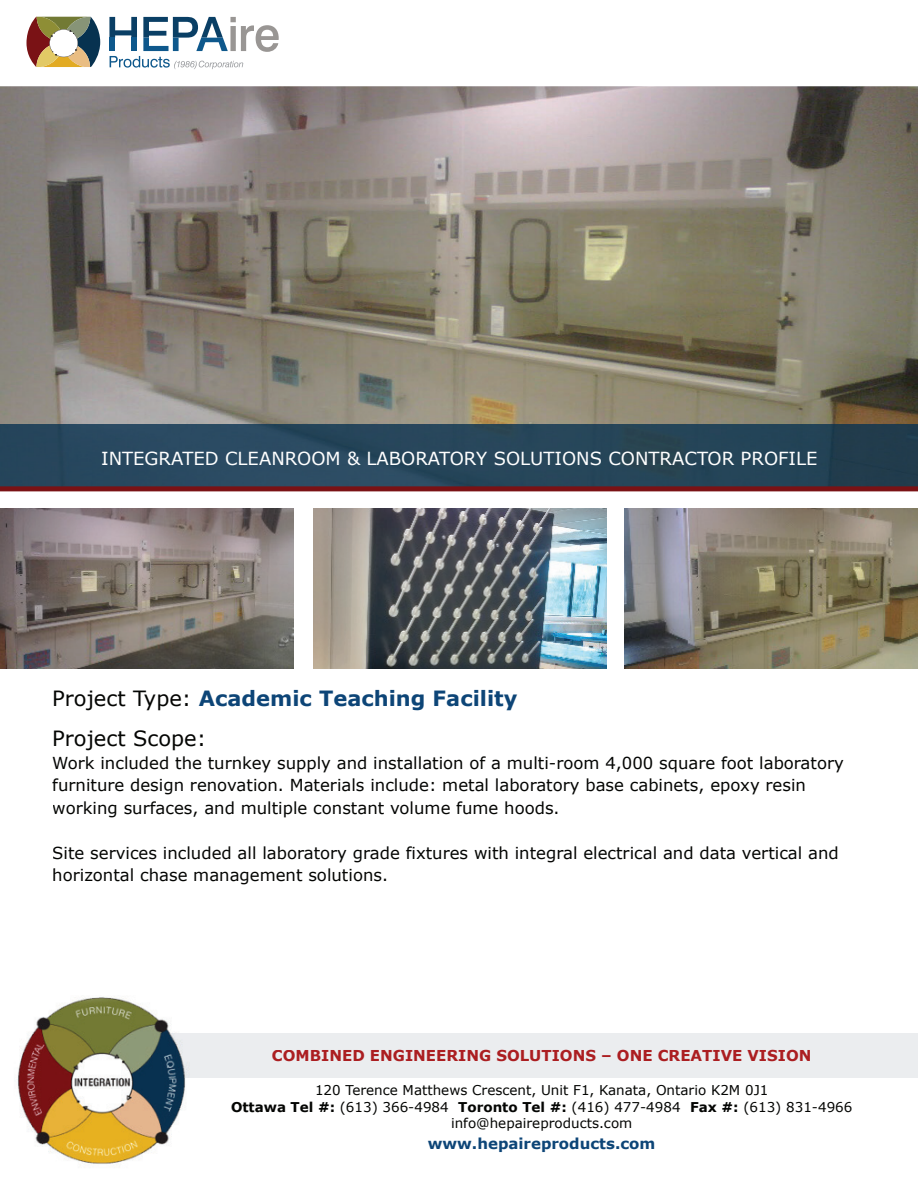
<style>
.page{position:relative;width:918px;height:1188px;background:#fff}
.page>*{position:absolute;margin:0;border:0;box-sizing:border-box;transform-origin:0 0}
.t1{font:21px/40.2px "Verdana";color:#040503}
.t2{font:18px "Verdana";color:#fff}
.t3{font:16.5px/22.5px "Verdana";color:#040503}
.t4{font:700 15px "Verdana";color:#ab1e21}
.t5{font:700 15px "Verdana";color:#0d4577}
.t6{font:13.5px/16.5px "Verdana";color:#040503;text-align:center}
.s1{font-weight:700;color:#0d4577}
.s2{font-weight:700}
</style>
<div class="page">
<svg style="left:0;top:86px;width:918px;height:339px;background:#8b8478"></svg>
<div style="left:140px;top:1033px;width:778px;height:45px;background:#ebedef"></div>
<svg style="left:109px;top:17px;width:170px;height:52px"></svg>
<svg style="left:27px;top:17px;width:73px;height:50px"></svg>
<img style="left:0;top:425px;width:918px;height:61px">
<img style="left:0;top:509px;width:293px;height:160px">
<img style="left:313px;top:509px;width:293px;height:160px">
<svg style="left:625px;top:509px;width:293px;height:160px;background:#867f6d"></svg>
<div style="left:0;top:486px;width:918px;height:5px;background:#7a1215"></div>
<img style="left:17px;top:997px;width:169px;height:168px">
<img style="left:140px;top:1033px;width:46px;height:45px">
<p class="t2" style="left:101px;top:447px;width:718px">INTEGRATED CLEANROOM &amp; LABORATORY SOLUTIONS CONTRACTOR PROFILE</p>
<p class="t1" style="left:52px;top:679px;width:467px">Project Type: <span class="s1">Academic Teaching Facility<br></span>Project Scope:</p>
<p class="t3" style="left:52px;top:752px;width:793px">Work included the turnkey supply and installation of a multi-room 4,000 square foot laboratory</p>
<p class="t3" style="left:52px;top:774px;width:755px">furniture design renovation. Materials include: metal laboratory base cabinets, epoxy resin working surfaces, and multiple constant volume fume hoods.</p>
<p class="t3" style="left:52px;top:842px;width:788px">Site services included all laboratory grade fixtures with integral electrical and data vertical and horizontal chase management solutions.</p>
<p class="t4" style="left:272px;top:1045px;width:541px">COMBINED ENGINEERING SOLUTIONS – ONE CREATIVE VISION</p>
<p class="t6" style="left:231px;top:1083px;width:623px">120 Terence Matthews Crescent, Unit F1, Kanata, Ontario K2M 0J1<br><span class="s2">Ottawa Tel #:</span> (613) 366-4984 <span class="s2">Toronto Tel #:</span> (416) 477-4984 <span class="s2">Fax #:</span> (613) 831-4966 info@hepaireproducts.com</p>
<p class="t5" style="left:428px;top:1133px;width:229px">www.hepaireproducts.com</p>
</div>
